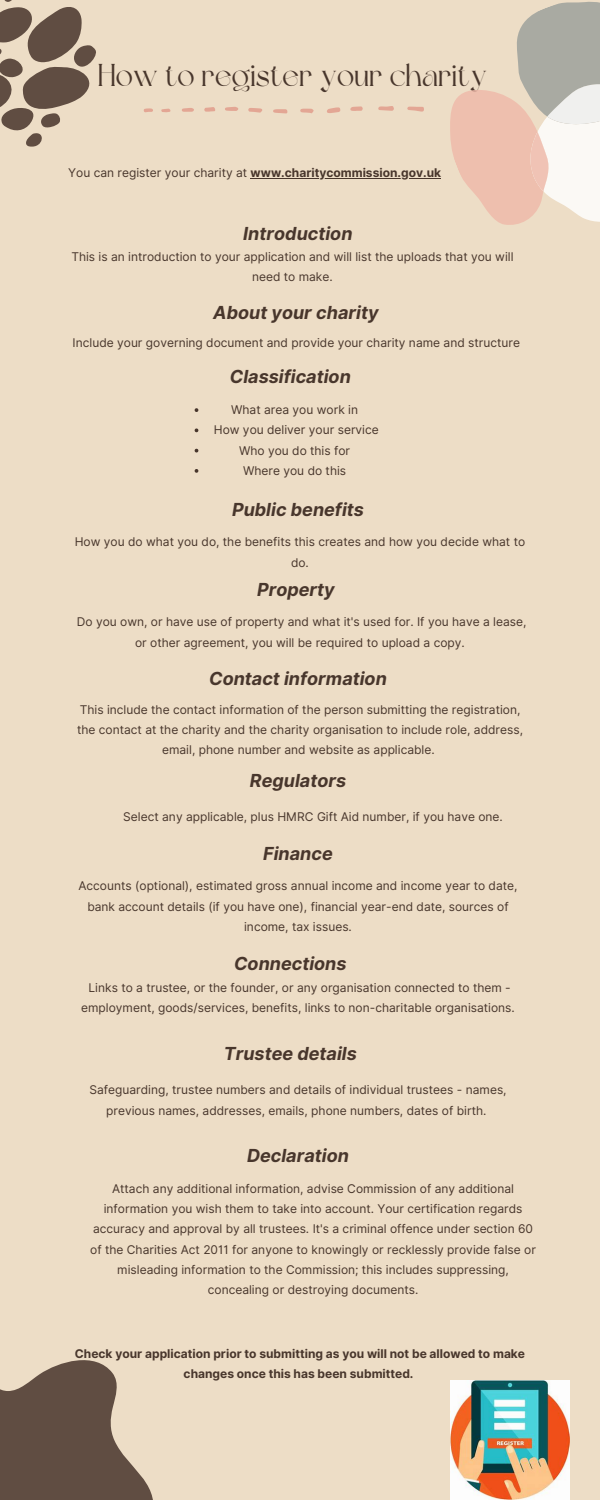
<style>
.page{position:relative;width:600px;height:1500px;background:#edddc6}
.page>*{position:absolute;margin:0;border:0;box-sizing:border-box;transform-origin:0 0}
.t1{font:31.5px "Dream Avenue";color:#48362c}
.t2{font:italic 700 18px "Inter";color:#48362c}
.t3{font:12px/20.2px "Inter";color:#48362c;text-align:center}
.t4{font:700 12px/20.2px "Inter";color:#48362c;text-align:center}
.s1{font-weight:400}
</style>
<div class="page">
<hr style="left:251px;top:178px;width:190px;height:1px;background:#48362c">
<svg style="left:407px;top:107px;width:17px;height:5px"></svg>
<svg style="left:327px;top:107px;width:14px;height:6px"></svg>
<svg style="left:378px;top:106px;width:16px;height:5px"></svg>
<svg style="left:273px;top:109px;width:14px;height:4px"></svg>
<svg style="left:248px;top:108px;width:14px;height:5px"></svg>
<svg style="left:300px;top:109px;width:14px;height:4px"></svg>
<svg style="left:350px;top:106px;width:13px;height:5px"></svg>
<svg style="left:225px;top:107px;width:13px;height:4px"></svg>
<svg style="left:204px;top:107px;width:11px;height:5px"></svg>
<svg style="left:182px;top:108px;width:12px;height:4px"></svg>
<svg style="left:144px;top:108px;width:9px;height:4px"></svg>
<svg style="left:161px;top:109px;width:10px;height:3px"></svg>
<svg style="left:450px;top:1px;width:150px;height:224px"></svg>
<svg style="left:0;top:0;width:96px;height:147px"></svg>
<svg style="left:0;top:1360px;width:153px;height:140px"></svg>
<img style="left:451px;top:1380px;width:119px;height:120px">
<svg style="left:195px;top:408px;width:3px;height:4px"></svg>
<svg style="left:195px;top:428px;width:3px;height:4px"></svg>
<svg style="left:195px;top:469px;width:3px;height:4px"></svg>
<p class="t1" style="left:98px;top:62px;width:391px">How to register your charity</p>
<p class="t4" style="left:68px;top:162px;width:374px"><span class="s1">You can register your charity at</span> www.charitycommission.gov.uk</p>
<p class="t2" style="left:243px;top:223px;width:111px">Introduction</p>
<p class="t3" style="left:71px;top:247px;width:444px">This is an introduction to your application and will list the uploads that you will need to make.</p>
<p class="t2" style="left:213px;top:302px;width:167px">About your charity</p>
<p class="t3" style="left:73px;top:333px;width:449px">Include your governing document and provide your charity name and structure</p>
<p class="t2" style="left:230px;top:366px;width:122px">Classification</p>
<p class="t3" style="left:231px;top:400px;width:128px">What area you work in</p>
<p class="t3" style="left:214px;top:420px;width:166px">How you deliver your service</p>
<p class="t3" style="left:239px;top:440px;width:113px">Who you do this for</p>
<p class="t3" style="left:243px;top:461px;width:105px">Where you do this</p>
<p class="t2" style="left:232px;top:499px;width:133px">Public benefits</p>
<p class="t3" style="left:75px;top:532px;width:452px">How you do what you do, the benefits this creates and how you decide what to do.</p>
<p class="t2" style="left:257px;top:578px;width:79px">Property</p>
<p class="t3" style="left:77px;top:612px;width:451px">Do you own, or have use of property and what it's used for. If you have a lease, or other agreement, you will be required to upload a copy.</p>
<p class="t2" style="left:209px;top:668px;width:179px">Contact information</p>
<p class="t3" style="left:77px;top:699px;width:447px">This include the contact information of the person submitting the registration, the contact at the charity and the charity organisation to include role, address, email, phone number and website as applicable.</p>
<p class="t2" style="left:250px;top:769px;width:98px">Regulators</p>
<p class="t3" style="left:123px;top:806px;width:381px">Select any applicable, plus HMRC Gift Aid number, if you have one.</p>
<p class="t2" style="left:263px;top:842px;width:71px">Finance</p>
<p class="t3" style="left:78px;top:876px;width:441px">Accounts (optional), estimated gross annual income and income year to date, bank account details (if you have one), financial year-end date, sources of income, tax issues.</p>
<p class="t2" style="left:234px;top:953px;width:114px">Connections</p>
<p class="t3" style="left:81px;top:977px;width:435px">Links to a trustee, or the founder, or any organisation connected to them - employment, goods/services, benefits, links to non-charitable organisations.</p>
<p class="t2" style="left:224px;top:1042px;width:135px">Trustee details</p>
<p class="t3" style="left:89px;top:1080px;width:419px">Safeguarding, trustee numbers and details of individual trustees - names, previous names, addresses, emails, phone numbers, dates of birth.</p>
<p class="t2" style="left:247px;top:1145px;width:103px">Declaration</p>
<p class="t3" style="left:90px;top:1178px;width:447px">Attach any additional information, advise Commission of any additional information you wish them to take into account. Your certification regards accuracy and approval by all trustees. It's a criminal offence under section 60 of the Charities Act 2011 for anyone to knowingly or recklessly provide false or misleading information to the Commission; this includes suppressing, concealing or destroying documents.</p>
<p class="t4" style="left:75px;top:1343px;width:452px">Check your application prior to submitting as you will not be allowed to make changes once this has been submitted.</p>
</div>
